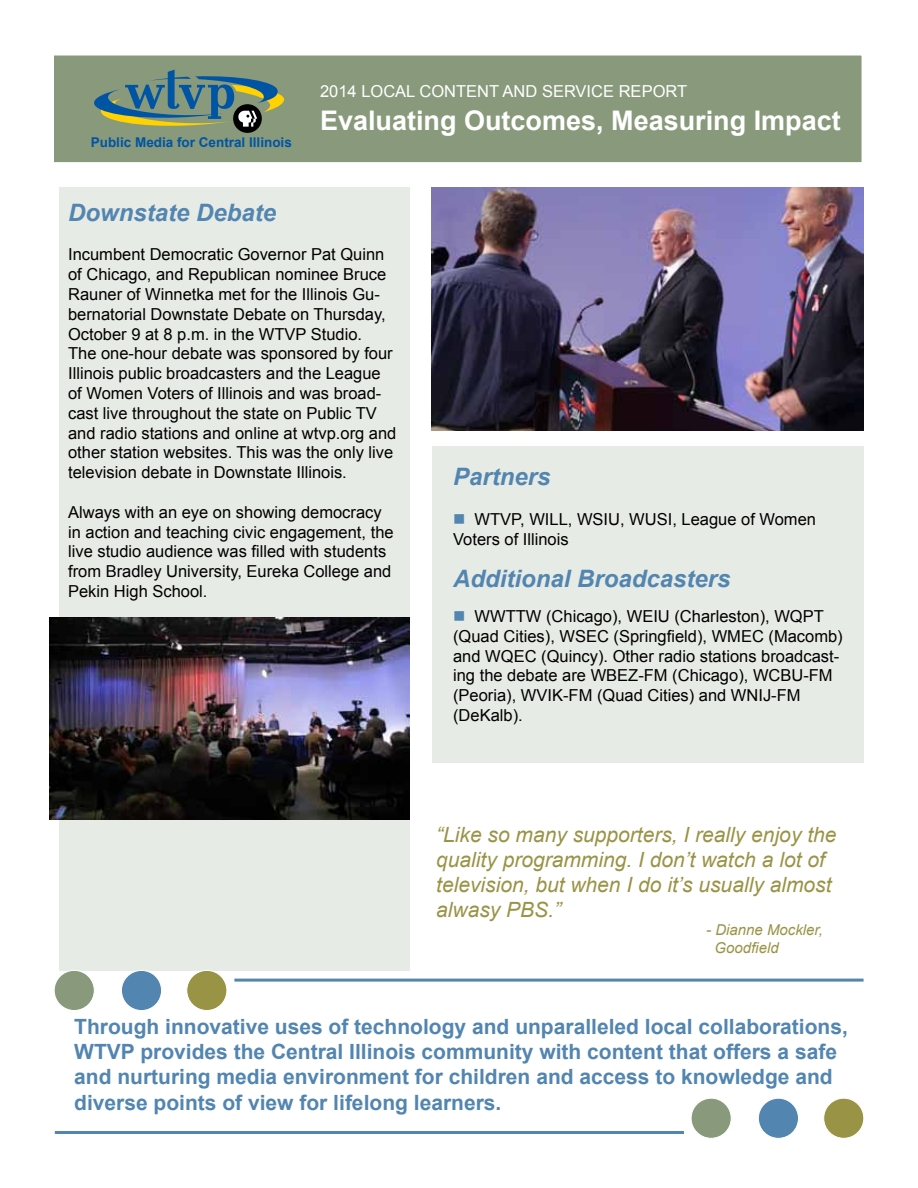
<style>
.page{position:relative;width:918px;height:1188px;background:#fff}
.page>*{position:absolute;margin:0;border:0;box-sizing:border-box;transform-origin:0 0}
.t1{font:700 27px "Arial";color:#fff}
.t2{font:italic 700 24px "Arial";color:#5285b0}
.t3{font:700 21px/25.2px "Arial";color:#5285b0}
.t4{font:italic 21px/25.2px "Arial";color:#999346}
.t5{font:16.5px/19.8px "Arial";color:#000}
.t6{font:16.5px "Arial";color:#fff}
.t7{font:italic 15px/18px "Arial";color:#999346}
.t8{font:700 13.5px "Arial";color:#0054a4}
.s1{color:#5285b0}
</style>
<div class="page">
<div style="left:52px;top:54px;width:811px;height:110px;background:#889a7b;border:2px solid #fff"></div>
<div style="left:233px;top:104px;width:29px;height:29px;background:#000;border-radius:50%"></div>
<svg style="left:94px;top:70px;width:190px;height:57px"></svg>
<div style="left:59px;top:187px;width:351px;height:783px;background:#e7ebe5"></div>
<div style="left:432px;top:446px;width:432px;height:317px;background:#e7ebe5"></div>
<hr style="left:234px;top:979px;width:630px;height:3px;background:#5285b0">
<hr style="left:55px;top:1131px;width:629px;height:3px;background:#5285b0">
<div style="left:691px;top:1098px;width:40px;height:40px;background:#889a7b;border-radius:50%"></div>
<div style="left:691px;top:1098px;width:40px;height:40px;border:1px solid #fff;border-radius:50%"></div>
<div style="left:758px;top:1098px;width:40px;height:40px;background:#5285b0;border-radius:50%"></div>
<div style="left:758px;top:1098px;width:41px;height:41px;border:1px solid #fff;border-radius:50%"></div>
<div style="left:824px;top:1098px;width:40px;height:40px;background:#999346;border-radius:50%"></div>
<div style="left:824px;top:1098px;width:40px;height:40px;border:1px solid #fff;border-radius:50%"></div>
<div style="left:54px;top:970px;width:40px;height:41px;background:#889a7b;border-radius:50%"></div>
<div style="left:54px;top:970px;width:40px;height:41px;border:1px solid #fff;border-radius:50%"></div>
<div style="left:121px;top:970px;width:41px;height:41px;background:#5285b0;border-radius:50%"></div>
<div style="left:121px;top:970px;width:41px;height:41px;border:1px solid #fff;border-radius:50%"></div>
<div style="left:187px;top:970px;width:40px;height:41px;background:#999346;border-radius:50%"></div>
<div style="left:187px;top:970px;width:40px;height:41px;border:1px solid #fff;border-radius:50%"></div>
<img style="left:431px;top:187px;width:432px;height:243px">
<img style="left:50px;top:617px;width:360px;height:203px">
<p class="t8" style="left:91px;top:133px;width:203px">Public Media for Central Illinois</p>
<p class="t6" style="left:320px;top:81px;width:369px">2014 LOCAL CONTENT AND SERVICE REPORT</p>
<h1 class="t1" style="left:320px;top:102px;width:522px">Evaluating Outcomes, Measuring Impact</h1>
<h2 class="t2" style="left:68px;top:196px;width:210px">Downstate Debate</h2>
<p class="t5" style="left:68px;top:245px;width:330px">Incumbent Democratic Governor Pat Quinn of Chicago, and Republican nominee Bruce Rauner of Winnetka met for the Illinois Gu&shy;bernatorial Downstate Debate on Thursday, October 9 at 8 p.m. in the WTVP Studio.<br>The one-hour debate was sponsored by four Illinois public broadcasters and the League of Women Voters of Illinois and was broad&shy;cast live throughout the state on Public TV and radio stations and online at wtvp.org and other station websites. This was the only live television debate in Downstate Illinois.</p>
<p class="t5" style="left:68px;top:502px;width:327px">Always with an eye on showing democracy in action and teaching civic engagement, the live studio audience was filled with students from Bradley University, Eureka College and Pekin High School.</p>
<h2 class="t2" style="left:453px;top:461px;width:99px">Partners</h2>
<p class="t5" style="left:453px;top:509px;width:364px"><span class="s1">■</span> WTVP, WILL, WSIU, WUSI, League of Women<br>Voters of Illinois</p>
<h2 class="t2" style="left:453px;top:563px;width:279px">Additional Broadcasters</h2>
<p class="t5" style="left:453px;top:606px;width:391px"><span class="s1">■</span> WWTTW (Chicago), WEIU (Charleston), WQPT (Quad Cities), WSEC (Springfield), WMEC (Macomb) and WQEC (Quincy). Other radio stations broadcast&shy;ing the debate are WBEZ-FM (Chicago), WCBU-FM (Peoria), WVIK-FM (Quad Cities) and WNIJ-FM (DeKalb).</p>
<p class="t4" style="left:436px;top:822px;width:402px">“Like so many supporters, I really enjoy the quality programming. I don’t watch a lot of television, but when I do it’s usually almost alwasy PBS.”</p>
<p class="t7" style="left:715px;top:921px;width:110px;text-indent:-8px">- Dianne Mockler,<br>Goodfield</p>
<p class="t3" style="left:74px;top:1015px;width:775px">Through innovative uses of technology and unparalleled local collaborations, WTVP provides the Central Illinois community with content that offers a safe and nurturing media environment for children and access to knowledge and diverse points of view for lifelong learners.</p>
</div>
